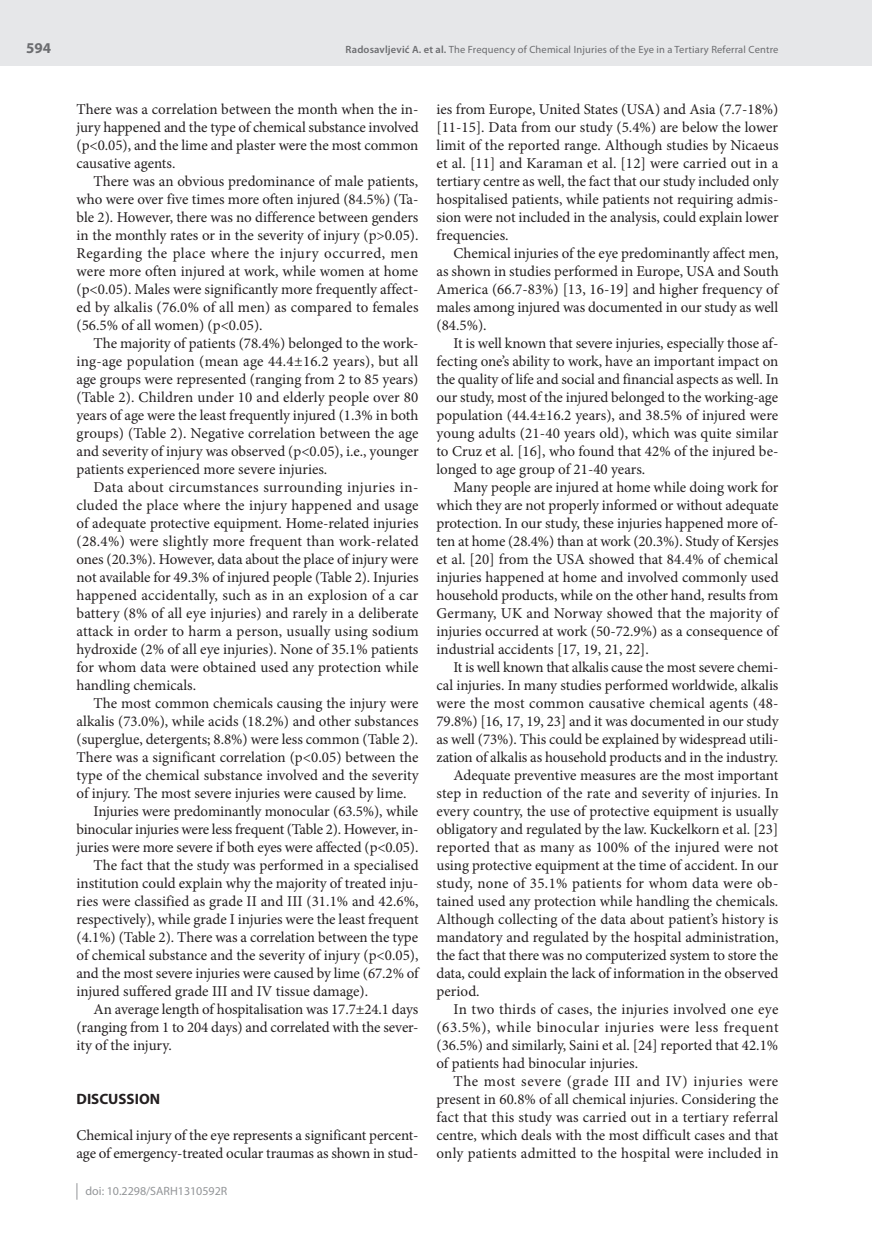
<style>
.page{position:relative;width:872px;height:1234px;background:#fff}
.page>*{position:absolute;margin:0;border:0;box-sizing:border-box;transform-origin:0 0}
.t1{font:15px/18px "Minion Pro";color:#231f20;text-align:justify}
.t2{font:15px "Minion Pro";letter-spacing:.04em;color:#231f20}
.t3{font:700 15px "Myriad Pro";color:#231f20}
.t4{font:700 15px "Myriad Pro";color:#6c6d70}
.t5{font:12px "Myriad Pro";color:#939598}
.t6{font:10.5px "Myriad Pro";letter-spacing:.015em;color:#6c6d70}
.s1{font-weight:600}
</style>
<div class="page">
<div style="left:0;top:0;width:872px;height:66px;background:#e6e7e9"></div>
<svg style="left:77px;top:1183px;width:1px;height:16px"></svg>
<p class="t4" style="left:26px;top:40px;width:26px">594</p>
<p class="t6" style="left:345px;top:44px;width:434px"><span class="s1">Radosavljević A. et al.</span> The Frequency of Chemical Injuries of the Eye in a Tertiary Referral Centre</p>
<p class="t1" style="left:77px;top:100px;width:343px">There was a correlation between the month when the in&shy;jury happened and the type of chemical substance involved (p&lt;0.05), and the lime and plaster were the most common causative agents.</p>
<p class="t1" style="left:77px;top:172px;width:343px;text-indent:17px">There was an obvious predominance of male patients, who were over five times more often injured (84.5%) (Ta&shy;ble 2). However, there was no difference between genders in the monthly rates or in the severity of injury (p&gt;0.05).<br>Regarding the place where the injury occurred, men were more often injured at work, while women at home (p&lt;0.05). Males were significantly more frequently affect&shy;ed by alkalis (76.0% of all men) as compared to females (56.5% of all women) (p&lt;0.05).</p>
<p class="t1" style="left:77px;top:334px;width:343px;text-indent:17px">The majority of patients (78.4%) belonged to the work&shy;ing-age population (mean age 44.4±16.2 years), but all age groups were represented (ranging from 2 to 85 years) (Table 2). Children under 10 and elderly people over 80 years of age were the least frequently injured (1.3% in both groups) (Table 2). Negative correlation between the age and severity of injury was observed (p&lt;0.05), i.e., younger patients experienced more severe injuries.</p>
<p class="t1" style="left:77px;top:478px;width:344px;text-indent:17px">Data about circumstances surrounding injuries in&shy;cluded the place where the injury happened and usage of adequate protective equipment. Home-related injuries (28.4%) were slightly more frequent than work-related ones (20.3%). However, data about the place of injury were not available for 49.3% of injured people (Table 2). Injuries happened accidentally, such as in an explosion of a car battery (8% of all eye injuries) and rarely in a deliberate attack in order to harm a person, usually using sodium hydroxide (2% of all eye injuries). None of 35.1% patients for whom data were obtained used any protection while handling chemicals.</p>
<p class="t1" style="left:94px;top:694px;width:326px">The most common chemicals causing the injury were</p>
<p class="t1" style="left:77px;top:712px;width:343px">alkalis (73.0%), while acids (18.2%) and other substances</p>
<p class="t1" style="left:77px;top:730px;width:343px">(superglue, detergents; 8.8%) were less common (Table 2).</p>
<p class="t1" style="left:77px;top:748px;width:343px">There was a significant correlation (p&lt;0.05) between the</p>
<p class="t1" style="left:77px;top:766px;width:343px">type of the chemical substance involved and the severity</p>
<p class="t1" style="left:77px;top:784px;width:331px">of injury. The most severe injuries were caused by lime.</p>
<p class="t1" style="left:94px;top:802px;width:326px">Injuries were predominantly monocular (63.5%), while</p>
<p class="t1" style="left:77px;top:820px;width:343px">binocular injuries were less frequent (Table 2). However, in-</p>
<p class="t1" style="left:77px;top:838px;width:343px">juries were more severe if both eyes were affected (p&lt;0.05).</p>
<p class="t1" style="left:94px;top:856px;width:326px">The fact that the study was performed in a specialised</p>
<p class="t1" style="left:77px;top:874px;width:343px">institution could explain why the majority of treated inju-</p>
<p class="t1" style="left:77px;top:892px;width:343px">ries were classified as grade II and III (31.1% and 42.6%,</p>
<p class="t1" style="left:77px;top:910px;width:344px">respectively), while grade I injuries were the least frequent</p>
<p class="t1" style="left:77px;top:928px;width:343px">(4.1%) (Table 2). There was a correlation between the type</p>
<p class="t1" style="left:77px;top:946px;width:343px">of chemical substance and the severity of injury (p&lt;0.05),</p>
<p class="t1" style="left:77px;top:964px;width:344px">and the most severe injuries were caused by lime (67.2% of</p>
<p class="t1" style="left:77px;top:982px;width:293px">injured suffered grade III and IV tissue damage).</p>
<p class="t1" style="left:94px;top:1000px;width:326px">An average length of hospitalisation was 17.7±24.1 days</p>
<p class="t1" style="left:77px;top:1018px;width:343px">(ranging from 1 to 204 days) and correlated with the sever-</p>
<p class="t1" style="left:77px;top:1036px;width:97px">ity of the injury.</p>
<p class="t3" style="left:77px;top:1090px;width:85px">DISCUSSION</p>
<p class="t1" style="left:77px;top:1126px;width:343px">Chemical injury of the eye represents a significant percent&shy;age of emergency-treated ocular traumas as shown in stud-</p>
<p class="t5" style="left:86px;top:1184px;width:143px">doi: 10.2298/SARH1310592R</p>
<p class="t1" style="left:436px;top:100px;width:344px">ies from Europe, United States (USA) and Asia (7.7-18%) [11-15]. Data from our study (5.4%) are below the lower limit of the reported range. Although studies by Nicaeus et al. [11] and Karaman et al. [12] were carried out in a tertiary centre as well, the fact that our study included only hospitalised patients, while patients not requiring admis&shy;sion were not included in the analysis, could explain lower frequencies.</p>
<p class="t1" style="left:436px;top:244px;width:344px;text-indent:17px">Chemical injuries of the eye predominantly affect men, as shown in studies performed in Europe, USA and South America (66.7-83%) [13, 16-19] and higher frequency of males among injured was documented in our study as well (84.5%).</p>
<p class="t1" style="left:436px;top:334px;width:343px;text-indent:17px">It is well known that severe injuries, especially those af&shy;fecting one’s ability to work, have an important impact on the quality of life and social and financial aspects as well. In our study, most of the injured belonged to the working-age population (44.4±16.2 years), and 38.5% of injured were young adults (21-40 years old), which was quite similar to Cruz et al. [16], who found that 42% of the injured be&shy;longed to age group of 21-40 years.</p>
<p class="t1" style="left:436px;top:478px;width:344px;text-indent:17px">Many people are injured at home while doing work for which they are not properly informed or without adequate protection. In our study, these injuries happened more of&shy;ten at home (28.4%) than at work (20.3%). Study of Kersjes et al. [20] from the USA showed that 84.4% of chemical injuries happened at home and involved commonly used household products, while on the other hand, results from Germany, UK and Norway showed that the majority of injuries occurred at work (50-72.9%) as a consequence of industrial accidents [17, 19, 21, 22].</p>
<p class="t1" style="left:453px;top:658px;width:326px">It is well known that alkalis cause the most severe chemi-</p>
<p class="t1" style="left:436px;top:676px;width:343px">cal injuries. In many studies performed worldwide, alkalis</p>
<p class="t1" style="left:436px;top:694px;width:343px">were the most common causative chemical agents (48-</p>
<p class="t1" style="left:436px;top:712px;width:343px">79.8%) [16, 17, 19, 23] and it was documented in our study</p>
<p class="t1" style="left:436px;top:730px;width:343px">as well (73%). This could be explained by widespread utili-</p>
<p class="t1" style="left:436px;top:748px;width:343px">zation of alkalis as household products and in the industry.</p>
<p class="t1" style="left:453px;top:766px;width:326px">Adequate preventive measures are the most important</p>
<p class="t1" style="left:436px;top:784px;width:343px">step in reduction of the rate and severity of injuries. In</p>
<p class="t1" style="left:436px;top:802px;width:343px">every country, the use of protective equipment is usually</p>
<p class="t1" style="left:436px;top:820px;width:343px">obligatory and regulated by the law. Kuckelkorn et al. [23]</p>
<p class="t1" style="left:436px;top:838px;width:343px">reported that as many as 100% of the injured were not</p>
<p class="t1" style="left:436px;top:856px;width:343px">using protective equipment at the time of accident. In our</p>
<p class="t1" style="left:436px;top:874px;width:343px">study, none of 35.1% patients for whom data were ob-</p>
<p class="t1" style="left:436px;top:892px;width:343px">tained used any protection while handling the chemicals.</p>
<p class="t1" style="left:436px;top:910px;width:343px">Although collecting of the data about patient’s history is</p>
<p class="t1" style="left:436px;top:928px;width:343px">mandatory and regulated by the hospital administration,</p>
<p class="t1" style="left:436px;top:946px;width:343px">the fact that there was no computerized system to store the</p>
<p class="t1" style="left:436px;top:964px;width:343px">data, could explain the lack of information in the observed</p>
<p class="t1" style="left:436px;top:982px;width:45px">period.</p>
<p class="t1" style="left:453px;top:1000px;width:326px">In two thirds of cases, the injuries involved one eye</p>
<p class="t2" style="left:436px;top:1017px;width:343px">(63.5%), while binocular injuries were less frequent</p>
<p class="t1" style="left:436px;top:1036px;width:343px">(36.5%) and similarly, Saini et al. [24] reported that 42.1%</p>
<p class="t1" style="left:436px;top:1054px;width:203px">of patients had binocular injuries.</p>
<p class="t2" style="left:453px;top:1071px;width:326px">The most severe (grade III and IV) injuries were</p>
<p class="t1" style="left:436px;top:1090px;width:343px">present in 60.8% of all chemical injuries. Considering the</p>
<p class="t1" style="left:436px;top:1108px;width:343px">fact that this study was carried out in a tertiary referral</p>
<p class="t1" style="left:436px;top:1126px;width:343px">centre, which deals with the most difficult cases and that</p>
<p class="t1" style="left:436px;top:1144px;width:343px">only patients admitted to the hospital were included in</p>
</div>
